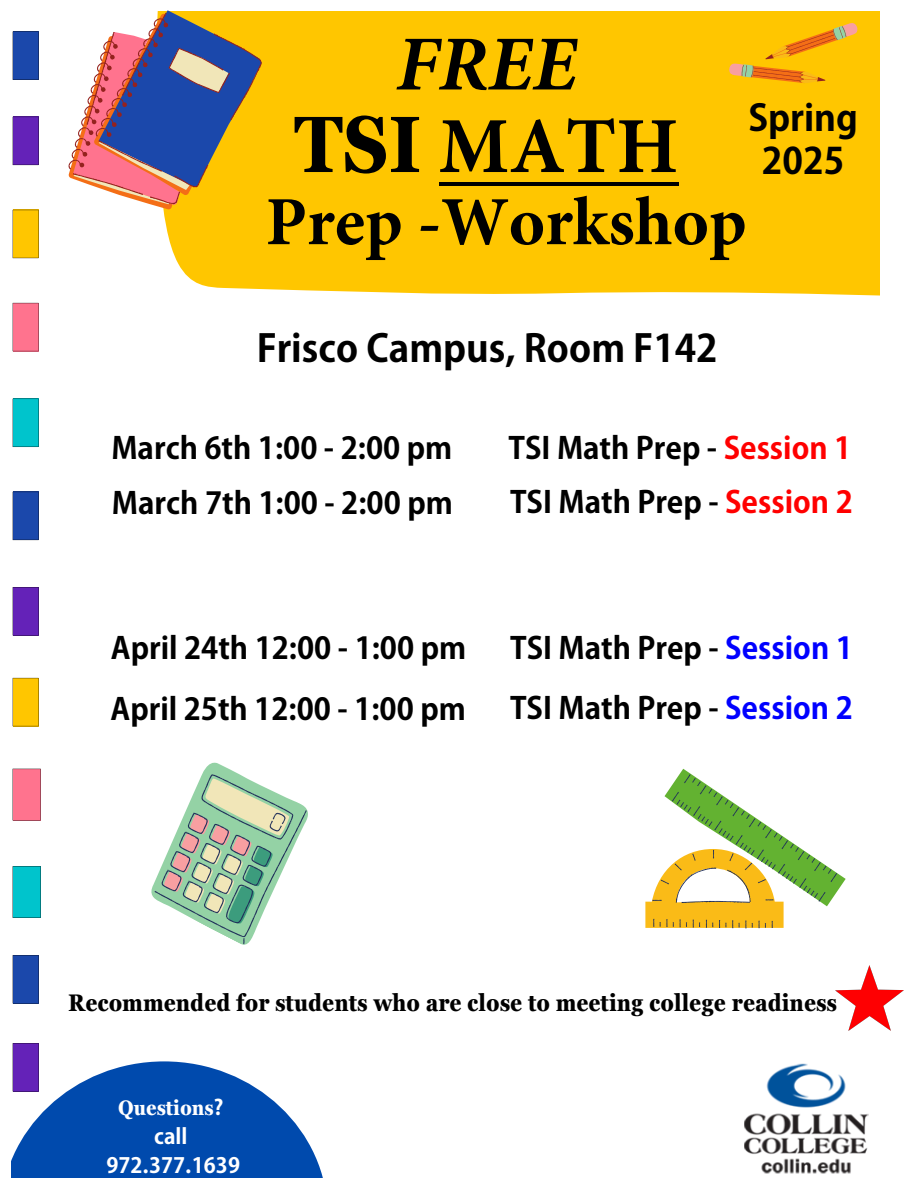
<style>
.page{position:relative;width:918px;height:1188px;background:#fff}
.page>*{position:absolute;margin:0;border:0;box-sizing:border-box;transform-origin:0 0}
.t1{font:700 79.5px "Minion Pro";color:#000}
.t2{font:italic 700 78px "Minion Pro";color:#000}
.t3{font:700 69px "Minion Pro";color:#000}
.t4{font:700 37.5px "Adobe Gothic Std";color:#000}
.t5{font:700 36px/43.2px "Adobe Gothic Std";color:#000;text-align:center}
.t6{font:700 30px/53.8px "Adobe Gothic Std";color:#000}
.t7{font:700 condensed 24px "Georgia Pro";color:#000}
.t8{font:700 21px/29px "Adobe Gothic Std";color:#fff;text-align:center}
.t9{font:700 condensed 21px "Georgia Pro";color:#fff}
.s1{font-family:"Georgia Pro";font-stretch:condensed}
.s2{color:#f00}
.s3{color:#00f}
.s4{font-family:"Adobe Gothic Std";font-stretch:normal}
</style>
<div class="page">
<svg style="left:12px;top:1061px;width:311px;height:116px;fill:#004aad"></svg>
<div style="left:163px;top:12px;width:717px;height:284px;background:#ffc600"></div>
<img style="left:744px;top:1063px;width:125px;height:111px">
<svg style="left:69px;top:10px;width:193px;height:199px"></svg>
<svg style="left:151px;top:762px;width:157px;height:183px"></svg>
<svg style="left:645px;top:769px;width:201px;height:159px"></svg>
<svg style="left:726px;top:11px;width:135px;height:106px;background:#fabc08"></svg>
<svg style="left:13px;top:210px;width:26px;height:48px"></svg>
<svg style="left:13px;top:303px;width:26px;height:48px"></svg>
<svg style="left:13px;top:399px;width:26px;height:48px"></svg>
<svg style="left:13px;top:492px;width:26px;height:48px"></svg>
<svg style="left:13px;top:587px;width:26px;height:48px"></svg>
<svg style="left:13px;top:678px;width:26px;height:48px"></svg>
<svg style="left:13px;top:769px;width:28px;height:51px"></svg>
<svg style="left:13px;top:866px;width:28px;height:52px"></svg>
<svg style="left:13px;top:117px;width:26px;height:48px"></svg>
<svg style="left:13px;top:32px;width:26px;height:48px"></svg>
<svg style="left:13px;top:955px;width:26px;height:48px"></svg>
<svg style="left:13px;top:1043px;width:26px;height:48px"></svg>
<img style="left:836px;top:965px;width:67px;height:65px">
<hr style="left:439px;top:182px;width:239px;height:4px;background:#000">
<h2 class="t2" style="left:396px;top:9px;width:182px">FREE</h2>
<h1 class="t1" style="left:294px;top:91px;width:386px"><span class="s1">TSI</span> MATH</h1>
<p class="t5" style="left:748px;top:97px;width:111px">Spring<br>2025</p>
<h3 class="t3" style="left:266px;top:174px;width:483px">Prep -Workshop</h3>
<p class="t4" style="left:257px;top:325px;width:463px">Frisco Campus, Room F142</p>
<p class="t6" style="left:111px;top:422px;width:342px">March 6th 1:00 - 2:00 pm</p>
<p class="t6" style="left:509px;top:422px;width:346px">TSI Math Prep - <span class="s2">Session 1<br></span>TSI Math Prep - <span class="s2">Session 2</span></p>
<p class="t6" style="left:112px;top:477px;width:342px">March 7th 1:00 - 2:00 pm</p>
<p class="t6" style="left:111px;top:622px;width:357px">April 24th 12:00 - 1:00 pm</p>
<p class="t6" style="left:510px;top:622px;width:344px">TSI Math Prep - <span class="s3">Session 1</span></p>
<p class="t6" style="left:110px;top:683px;width:357px">April 25th 12:00 - 1:00 pm</p>
<p class="t6" style="left:510px;top:681px;width:344px">TSI Math Prep - <span class="s3">Session 2</span></p>
<p class="t7" style="left:68px;top:989px;width:770px">Recommended for students who are close to meeting college readiness</p>
<p class="t9" style="left:118px;top:1096px;width:107px">Questions<span class="s4">?</span></p>
<p class="t8" style="left:107px;top:1123px;width:135px">call<br>972<span class="s1">.</span>377<span class="s1">.</span>1639</p>
</div>
